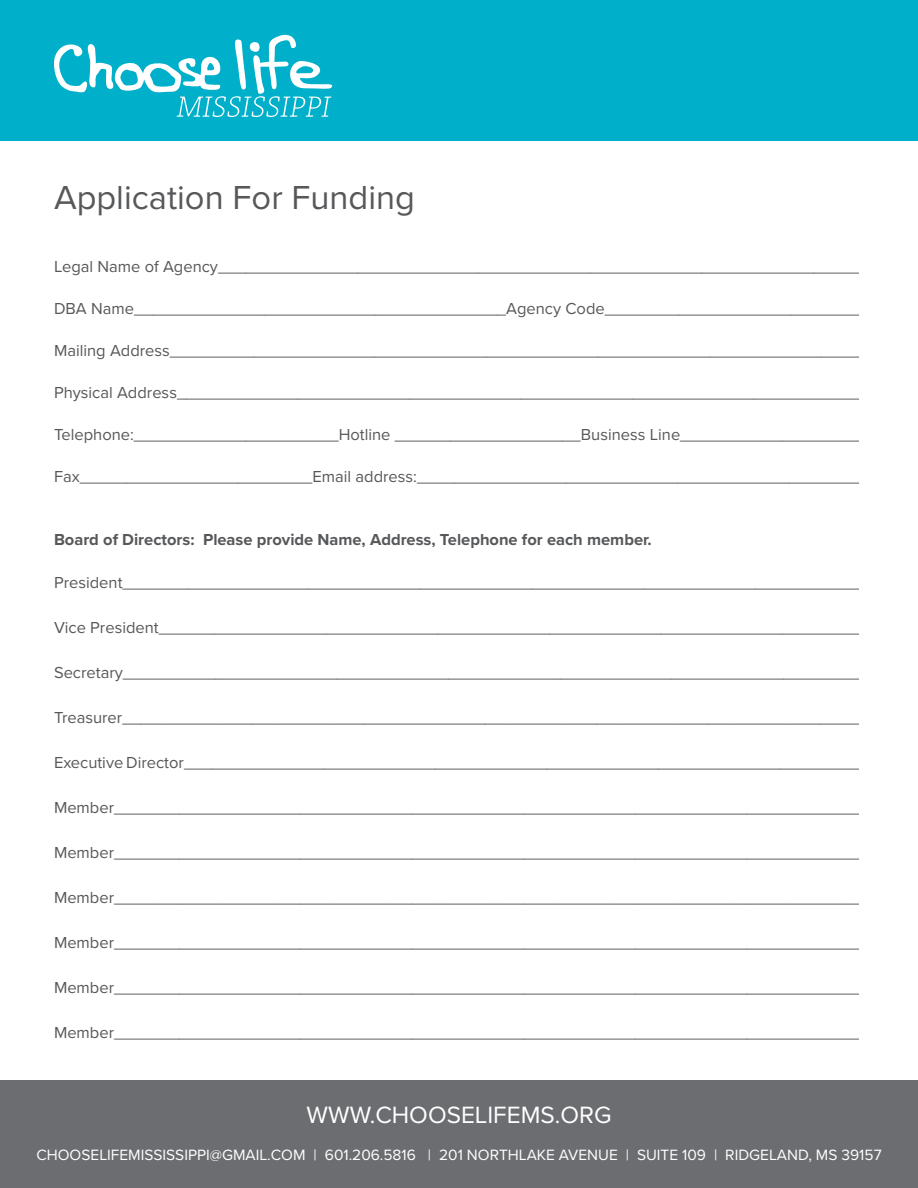
<style>
.page{position:relative;width:918px;height:1188px;background:#fff}
.page>*{position:absolute;margin:0;border:0;box-sizing:border-box;transform-origin:0 0}
.t1{font:34.5px "Proxima Nova";color:#57585a}
.t2{font:24.45px "Proxima Nova";color:#fff}
.t3{font:16.5px "Proxima Nova";color:#57585a}
.t4{font:700 16.5px "Proxima Nova";color:#57585a}
.t5{font:15.45px "Proxima Nova";color:#fff}
</style>
<div class="page">
<div style="left:0;top:1080px;width:918px;height:108px;background:#6c6d70"></div>
<div style="left:0;top:0;width:918px;height:140px;background:#00b0ca"></div>
<svg style="left:54px;top:34px;width:279px;height:83px"></svg>
<p class="t1" style="left:54px;top:177px;width:363px">Application For Funding</p>
<p class="t3" style="left:54px;top:256px;width:826px">Legal Name of Agency_______________________________________________________________________</p>
<p class="t3" style="left:54px;top:298px;width:813px">DBA Name________________________________________Agency Code____________________________</p>
<p class="t3" style="left:54px;top:340px;width:815px">Mailing Address___________________________________________________________________________</p>
<p class="t3" style="left:54px;top:382px;width:813px">Physical Address__________________________________________________________________________</p>
<p class="t3" style="left:54px;top:424px;width:814px">Telephone:______________________Hotline ____________________Business Line____________________</p>
<p class="t3" style="left:54px;top:466px;width:811px">Fax_________________________Email address:________________________________________________</p>
<p class="t4" style="left:54px;top:529px;width:599px">Board of Directors: Please provide Name, Address, Telephone for each member.</p>
<p class="t3" style="left:54px;top:573px;width:824px">President_________________________________________________________________________________</p>
<p class="t3" style="left:54px;top:618px;width:823px">Vice President_____________________________________________________________________________</p>
<p class="t3" style="left:54px;top:663px;width:824px">Secretary_________________________________________________________________________________</p>
<p class="t3" style="left:54px;top:708px;width:824px">Treasurer_________________________________________________________________________________</p>
<p class="t3" style="left:54px;top:753px;width:830px">Executive Director___________________________________________________________________________</p>
<p class="t3" style="left:54px;top:798px;width:825px">Member__________________________________________________________________________________</p>
<p class="t3" style="left:54px;top:843px;width:825px">Member__________________________________________________________________________________</p>
<p class="t3" style="left:54px;top:888px;width:825px">Member__________________________________________________________________________________</p>
<p class="t3" style="left:54px;top:933px;width:825px">Member__________________________________________________________________________________</p>
<p class="t3" style="left:54px;top:978px;width:825px">Member__________________________________________________________________________________</p>
<p class="t3" style="left:54px;top:1023px;width:825px">Member__________________________________________________________________________________</p>
<p class="t2" style="left:307px;top:1100px;width:306px">WWW.CHOOSELIFEMS.ORG</p>
<p class="t5" style="left:36px;top:1145px;width:847px">CHOOSELIFEMISSISSIPPI@GMAIL.COM | 601.206.5816 | 201 NORTHLAKE AVENUE | SUITE 109 | RIDGELAND, MS 39157</p>
</div>
